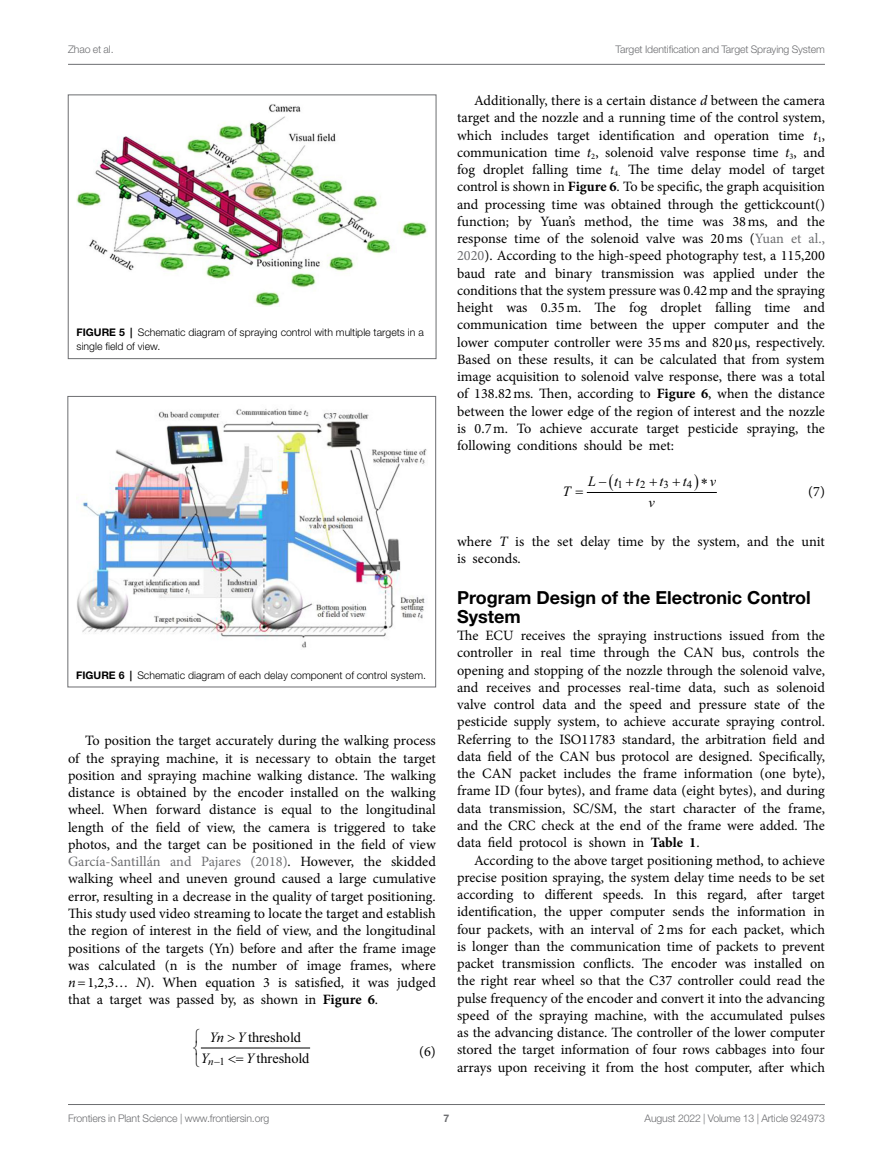
<style>
.page{position:relative;width:893px;height:1170px;background:#fff}
.page>*{position:absolute;margin:0;border:0;box-sizing:border-box;transform-origin:0 0}
.HEAD_2{font:700 18px/18.8px "Helvetica Neue LT Std";color:#000}
.TEXT{font:14.25px/17.2px "Minion Pro";letter-spacing:-.005em;color:#000;text-align:justify}
.TEXT_FLUSH{font:14.25px/17.2px "Minion Pro";letter-spacing:-.005em;color:#000}
.spi-math-img{font:14.25px "Times New Roman";color:#000}
.spi-math-img-2{font:italic 14.25px "Times New Roman";color:#000}
.EQ{font:14.25px "Minion Pro";color:#000}
.spi-math-img-3{font:10.8px "Times New Roman";color:#000}
.spi-math-img-4{font:italic 10.8px "Times New Roman";color:#000}
.FIG_LEG{font:300 10.5px/14.2px "Helvetica Neue LT Std";color:#000}
.t1{font:300 10.5px "Helvetica Neue LT Std";letter-spacing:-.015em;color:#6d6e71}
.t2{font:700 10.5px "Helvetica Neue LT Std";color:#6d6e71}
.s1{font-weight:700}
.s2{color:#6d6e71}
.s3{font-style:italic}
.s4{font-family:"STIX General"}
</style>
<div class="page">
<hr style="left:68px;top:64px;width:757px;height:1px;background:#6d6e71">
<hr style="left:68px;top:1104px;width:757px;height:1px;background:#6d6e71">
<hr style="left:201px;top:1047px;width:109px;height:1px;background:#000">
<hr style="left:587px;top:492px;width:130px;height:1px;background:#000">
<img style="left:76px;top:408px;width:351px;height:240px">
<div style="left:68px;top:396px;width:368px;height:291px;border:1px solid #6d6e71"></div>
<img style="left:77px;top:104px;width:350px;height:202px">
<div style="left:68px;top:95px;width:368px;height:264px;border:1px solid #6d6e71"></div>
<p class="t1" style="left:68px;top:42px;width:47px">Zhao et al.</p>
<p class="t1" style="left:616px;top:42px;width:211px">Target Identification and Target Spraying System</p>
<p class="FIG_LEG" style="left:77px;top:325px;width:349px"><span class="s1">FIGURE 5 |</span> Schematic diagram of spraying control with multiple targets in a single field of view.</p>
<p class="FIG_LEG" style="left:76px;top:667px;width:351px"><span class="s1">FIGURE 6 |</span> Schematic diagram of each delay component of control system.</p>
<p class="TEXT" style="left:68px;top:732px;width:369px;text-indent:17px">To position the target accurately during the walking process of the spraying machine, it is necessary to obtain the target position and spraying machine walking distance. The walking distance is obtained by the encoder installed on the walking wheel. When forward distance is equal to the longitudinal length of the field of view, the camera is triggered to take photos, and the target can be positioned in the field of view <span class="s2">García-Santillán and Pajares (2018)</span>. However, the skidded walking wheel and uneven ground caused a large cumulative error, resulting in a decrease in the quality of target positioning.<br>This study used video streaming to locate the target and establish the region of interest in the field of view, and the longitudinal positions of the targets (Yn) before and after the frame image was calculated (n is the number of image frames, where <span class="s3">n</span>=1,2,3… <span class="s3">N</span>). When equation 3 is satisfied, it was judged that a target was passed by, as shown in <span class="s1">Figure 6</span>.</p>
<p class="spi-math-img" style="left:209px;top:1032px;width:93px"><span class="s3">Yn Y</span> threshold</p>
<p class="spi-math-img-2" style="left:201px;top:1048px;width:9px">Y</p>
<p class="spi-math-img" style="left:246px;top:1052px;width:65px"><span class="s3">Y</span> threshold</p>
<p class="spi-math-img-4" style="left:208px;top:1054px;width:7px">n</p>
<p class="spi-math-img-3" style="left:219px;top:1057px;width:7px">1</p>
<p class="EQ" style="left:419px;top:1041px;width:18px">(6)</p>
<p class="TEXT" style="left:457px;top:92px;width:369px;text-indent:17px">Additionally, there is a certain distance <span class="s3">d</span> between the camera target and the nozzle and a running time of the control system, which includes target identification and operation time <span class="s3">t</span><sub>1</sub>, communication time <span class="s3">t</span><sub>2</sub>, solenoid valve response time <span class="s3">t</span><sub>3</sub>, and fog droplet falling time <span class="s3">t</span><sub>4.</sub> The time delay model of target control is shown in <span class="s1">Figure 6</span>. To be specific, the graph acquisition and processing time was obtained through the gettickcount() function; by Yuan’s method, the time was 38ms, and the response time of the solenoid valve was 20ms (<span class="s2">Yuan et al., 2020</span>). According to the high-speed photography test, a 115,200 baud rate and binary transmission was applied under the conditions that the system pressure was 0.42mp and the spraying height was 0.35m. The fog droplet falling time and communication time between the upper computer and the lower computer controller were 35ms and 820<span class="s4">μ</span>s, respectively.<br>Based on these results, it can be calculated that from system image acquisition to solenoid valve response, there was a total of 138.82ms. Then, according to <span class="s1">Figure 6</span>, when the distance between the lower edge of the region of interest and the nozzle is 0.7m. To achieve accurate target pesticide spraying, the following conditions should be met:</p>
<p class="spi-math-img-2" style="left:563px;top:481px;width:9px">T</p>
<p class="spi-math-img-2" style="left:588px;top:471px;width:9px">L</p>
<p class="spi-math-img-2" style="left:614px;top:471px;width:27px">t t</p>
<p class="spi-math-img-2" style="left:660px;top:471px;width:5px">t</p>
<p class="spi-math-img-2" style="left:683px;top:471px;width:5px">t</p>
<p class="spi-math-img-2" style="left:710px;top:471px;width:8px">v</p>
<p class="spi-math-img-2" style="left:649px;top:492px;width:8px">v</p>
<p class="spi-math-img-3" style="left:617px;top:481px;width:7px">1</p>
<p class="spi-math-img-3" style="left:640px;top:481px;width:7px">2</p>
<p class="spi-math-img-3" style="left:663px;top:481px;width:7px">3</p>
<p class="spi-math-img-3" style="left:687px;top:481px;width:7px">4</p>
<p class="EQ" style="left:808px;top:482px;width:18px">(7)</p>
<p class="TEXT_FLUSH" style="left:457px;top:532px;width:369px">where <span class="s3">T</span> is the set delay time by the system, and the unit is seconds.</p>
<p class="HEAD_2" style="left:457px;top:588px;width:355px">Program Design of the Electronic Control<br>System</p>
<p class="TEXT_FLUSH" style="left:457px;top:627px;width:369px;text-align:justify">The ECU receives the spraying instructions issued from the controller in real time through the CAN bus, controls the opening and stopping of the nozzle through the solenoid valve, and receives and processes real-time data, such as solenoid valve control data and the speed and pressure state of the pesticide supply system, to achieve accurate spraying control.<br>Referring to the ISO11783 standard, the arbitration field and data field of the CAN bus protocol are designed. Specifically, the CAN packet includes the frame information (one byte), frame ID (four bytes), and frame data (eight bytes), and during data transmission, SC/SM, the start character of the frame, and the CRC check at the end of the frame were added. The data field protocol is shown in <span class="s1">Table 1</span>.</p>
<p class="TEXT" style="left:457px;top:851px;width:369px;text-indent:17px">According to the above target positioning method, to achieve precise position spraying, the system delay time needs to be set according to different speeds. In this regard, after target identification, the upper computer sends the information in four packets, with an interval of 2ms for each packet, which is longer than the communication time of packets to prevent packet transmission conflicts. The encoder was installed on the right rear wheel so that the C37 controller could read the pulse frequency of the encoder and convert it into the advancing speed of the spraying machine, with the accumulated pulses as the advancing distance. The controller of the lower computer stored the target information of four rows cabbages into four arrays upon receiving it from the host computer, after which</p>
<p class="t1" style="left:68px;top:1111px;width:203px">Frontiers in Plant Science | www.frontiersin.org</p>
<p class="t2" style="left:444px;top:1111px;width:7px">7</p>
<p class="t1" style="left:645px;top:1111px;width:182px">August 2022 | Volume 13 | Article 924973</p>
</div>
